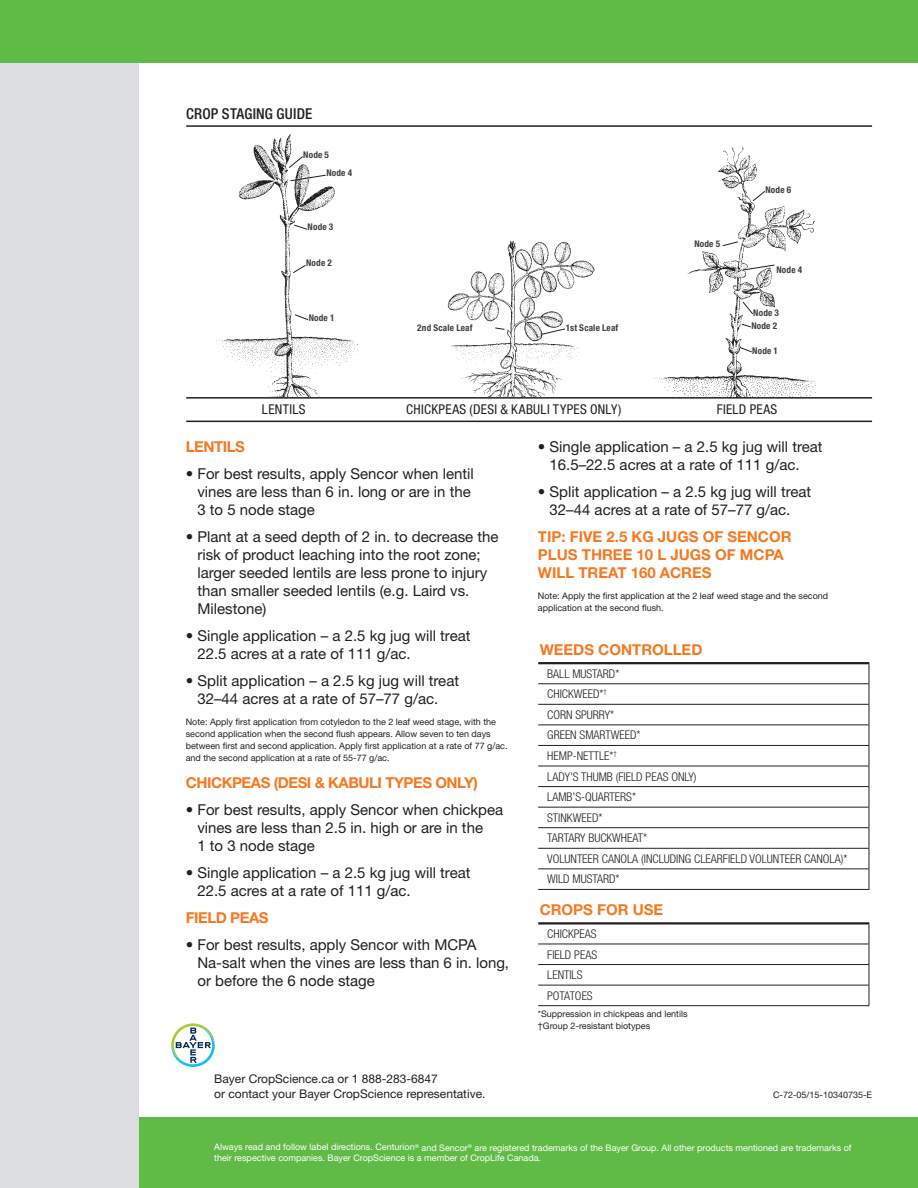
<style>
.page{position:relative;width:918px;height:1188px;background:#fff}
.page>*{position:absolute;margin:0;border:0;box-sizing:border-box;transform-origin:0 0}
.t1{font:15px/18px "Helvetica Neue LT Std";color:#231f20}
.t2{font:700 15px/18px "Helvetica Neue LT Std";color:#f47921}
.t3{font:700 15px "Helvetica Neue LT Std";letter-spacing:-.03em;color:#f47921}
.t4{font:500 condensed 15px "Helvetica Neue LT Std";letter-spacing:.01em;color:#231f20}
.t5{font:condensed 13.5px "Helvetica Neue LT Std";letter-spacing:.025em;color:#231f20}
.t6{font:300 condensed 12px/20.5px "Helvetica Neue LT Std";color:#231f20}
.t7{font:12px/15px "Helvetica Neue LT Std";color:#231f20}
.t8{font:700 condensed 9.3px/18.6px "Helvetica Neue LT Std";letter-spacing:.02em;color:#3e3e3f}
.t9{font:9px/12px "Helvetica Neue LT Std";color:#231f20}
.t10{font:9px/10.5px "Helvetica Neue LT Std";color:#fff}
</style>
<div class="page">
<div style="left:0;top:1118px;width:918px;height:70px;background:#60bb46"></div>
<div style="left:0;top:0;width:139px;height:1188px;background:#dcdddf"></div>
<div style="left:0;top:0;width:918px;height:63px;background:#60bb46"></div>
<hr style="left:538px;top:662px;width:331px;height:2px;background:#231f20">
<hr style="left:538px;top:683px;width:331px;height:1px;background:#231f20">
<hr style="left:538px;top:704px;width:331px;height:1px;background:#231f20">
<hr style="left:538px;top:725px;width:331px;height:1px;background:#231f20">
<hr style="left:538px;top:745px;width:331px;height:1px;background:#231f20">
<hr style="left:538px;top:766px;width:331px;height:1px;background:#231f20">
<hr style="left:538px;top:786px;width:331px;height:1px;background:#231f20">
<hr style="left:538px;top:807px;width:331px;height:1px;background:#231f20">
<hr style="left:538px;top:827px;width:331px;height:1px;background:#231f20">
<hr style="left:538px;top:848px;width:331px;height:1px;background:#231f20">
<hr style="left:538px;top:868px;width:331px;height:1px;background:#231f20">
<svg style="left:869px;top:664px;width:1px;height:225px"></svg>
<hr style="left:538px;top:889px;width:331px;height:1px;background:#231f20">
<hr style="left:538px;top:922px;width:331px;height:3px;background:#231f20">
<hr style="left:538px;top:944px;width:331px;height:1px;background:#231f20">
<hr style="left:538px;top:964px;width:331px;height:1px;background:#231f20">
<hr style="left:538px;top:985px;width:331px;height:1px;background:#231f20">
<svg style="left:869px;top:925px;width:1px;height:80px"></svg>
<hr style="left:538px;top:1005px;width:331px;height:1px;background:#231f20">
<img style="left:654px;top:146px;width:162px;height:251px">
<hr style="left:186px;top:125px;width:686px;height:2px;background:#231f20">
<hr style="left:186px;top:421px;width:686px;height:1px;background:#231f20">
<img style="left:447px;top:240px;width:148px;height:157px">
<img style="left:216px;top:134px;width:143px;height:263px">
<svg style="left:289px;top:156px;width:14px;height:12px"></svg>
<svg style="left:290px;top:175px;width:36px;height:6px"></svg>
<svg style="left:294px;top:225px;width:14px;height:5px"></svg>
<svg style="left:293px;top:265px;width:13px;height:8px"></svg>
<svg style="left:294px;top:314px;width:15px;height:6px"></svg>
<svg style="left:541px;top:328px;width:25px;height:7px"></svg>
<svg style="left:495px;top:327px;width:10px;height:3px"></svg>
<svg style="left:722px;top:241px;width:16px;height:5px"></svg>
<svg style="left:743px;top:265px;width:32px;height:5px"></svg>
<svg style="left:742px;top:302px;width:11px;height:12px"></svg>
<svg style="left:742px;top:324px;width:9px;height:3px"></svg>
<svg style="left:740px;top:347px;width:12px;height:5px"></svg>
<svg style="left:753px;top:191px;width:12px;height:10px"></svg>
<hr style="left:186px;top:397px;width:686px;height:2px;background:#231f20">
<svg style="left:171px;top:1023px;width:44px;height:44px"></svg>
<p class="t4" style="left:186px;top:104px;width:128px">CROP STAGING GUIDE</p>
<p class="t8" style="left:326px;top:145px;width:27px;text-indent:-23px">Node 5<br>Node 4</p>
<p class="t8" style="left:308px;top:218px;width:27px">Node 3</p>
<p class="t8" style="left:306px;top:254px;width:27px">Node 2</p>
<p class="t8" style="left:309px;top:308px;width:27px">Node 1</p>
<p class="t8" style="left:417px;top:318px;width:57px">2nd Scale Leaf</p>
<p class="t8" style="left:566px;top:318px;width:54px">1st Scale Leaf</p>
<p class="t8" style="left:694px;top:235px;width:27px">Node 5</p>
<p class="t8" style="left:766px;top:180px;width:27px">Node 6</p>
<p class="t8" style="left:777px;top:260px;width:27px">Node 4</p>
<p class="t8" style="left:751px;top:306px;width:29px;line-height:13px">Node 3<br>Node 2</p>
<p class="t8" style="left:752px;top:341px;width:27px">Node 1</p>
<p class="t5" style="left:262px;top:402px;width:45px">LENTILS</p>
<p class="t5" style="left:406px;top:402px;width:217px">CHICKPEAS (DESI &amp; KABULI TYPES ONLY)</p>
<p class="t5" style="left:717px;top:402px;width:62px">FIELD PEAS</p>
<p class="t3" style="left:186px;top:437px;width:61px">LENTILS</p>
<p class="t1" style="left:197px;top:464px;width:278px;text-indent:-12px">• For best results, apply Sencor when lentil vines are less than 6 in. long or are in the<br>3 to 5 node stage</p>
<p class="t1" style="left:197px;top:527px;width:303px;text-indent:-12px">• Plant at a seed depth of 2 in. to decrease the risk of product leaching into the root zone; larger seeded lentils are less prone to injury than smaller seeded lentils (e.g. Laird vs.<br>Milestone)</p>
<p class="t1" style="left:197px;top:626px;width:275px;text-indent:-12px">• Single application – a 2.5 kg jug will treat<br>22.5 acres at a rate of 111 g/ac.</p>
<p class="t1" style="left:197px;top:671px;width:263px;text-indent:-12px">• Split application – a 2.5 kg jug will treat<br>32–44 acres at a rate of 57–77 g/ac.</p>
<p class="t9" style="left:186px;top:716px;width:323px">Note: Apply first application from cotyledon to the 2 leaf weed stage, with the second application when the second flush appears. Allow seven to ten days between first and second application. Apply first application at a rate of 77 g/ac. and the second application at a rate of 55-77 g/ac.</p>
<p class="t3" style="left:186px;top:773px;width:294px">CHICKPEAS (DESI &amp; KABULI TYPES ONLY)</p>
<p class="t1" style="left:197px;top:800px;width:307px;text-indent:-12px">• For best results, apply Sencor when chickpea vines are less than 2.5 in. high or are in the<br>1 to 3 node stage</p>
<p class="t1" style="left:197px;top:863px;width:275px;text-indent:-12px">• Single application – a 2.5 kg jug will treat<br>22.5 acres at a rate of 111 g/ac.</p>
<p class="t3" style="left:186px;top:908px;width:84px">FIELD PEAS</p>
<p class="t1" style="left:197px;top:935px;width:313px;text-indent:-12px">• For best results, apply Sencor with MCPA<br>Na-salt when the vines are less than 6 in. long, or before the 6 node stage</p>
<p class="t7" style="left:214px;top:1071px;width:273px">Bayer CropScience.ca or 1 888-283-6847<br>or contact your Bayer CropScience representative.</p>
<p class="t1" style="left:550px;top:437px;width:275px;text-indent:-12px">• Single application – a 2.5 kg jug will treat<br>16.5–22.5 acres at a rate of 111 g/ac.</p>
<p class="t1" style="left:550px;top:482px;width:263px;text-indent:-12px">• Split application – a 2.5 kg jug will treat<br>32–44 acres at a rate of 57–77 g/ac.</p>
<p class="t2" style="left:538px;top:527px;width:255px">TIP: FIVE 2.5 KG JUGS OF SENCOR<br>PLUS THREE 10 L JUGS OF MCPA<br>WILL TREAT 160 ACRES</p>
<p class="t9" style="left:538px;top:590px;width:292px">Note: Apply the first application at the 2 leaf weed stage and the second application at the second flush.</p>
<p class="t2" style="left:540px;top:640px;width:164px">WEEDS CONTROLLED</p>
<p class="t6" style="left:547px;top:663px;width:302px">BALL MUSTARD*<br>CHICKWEED*<sup>†<br></sup>CORN SPURRY*<br>GREEN SMARTWEED*<br>HEMP-NETTLE*<sup>†<br></sup>LADY’S THUMB (FIELD PEAS ONLY)<br>LAMB’S-QUARTERS*<br>STINKWEED*<br>TARTARY BUCKWHEAT*<br>VOLUNTEER CANOLA (INCLUDING CLEARFIELD VOLUNTEER CANOLA)*<br>WILD MUSTARD*</p>
<p class="t2" style="left:540px;top:901px;width:125px">CROPS FOR USE</p>
<p class="t6" style="left:547px;top:923px;width:51px">CHICKPEAS<br>FIELD PEAS<br>LENTILS<br>POTATOES</p>
<p class="t9" style="left:538px;top:1008px;width:151px">*Suppression in chickpeas and lentils †Group 2-resistant biotypes</p>
<p class="t9" style="left:773px;top:1089px;width:101px">C-72-05/15-10340735-E</p>
<p class="t10" style="left:214px;top:1142px;width:639px">Always read and follow label directions. Centurion<sup>®</sup> and Sencor<sup>®</sup> are registered trademarks of the Bayer Group. All other products mentioned are trademarks of their respective companies. Bayer CropScience is a member of CropLife Canada.</p>
</div>
